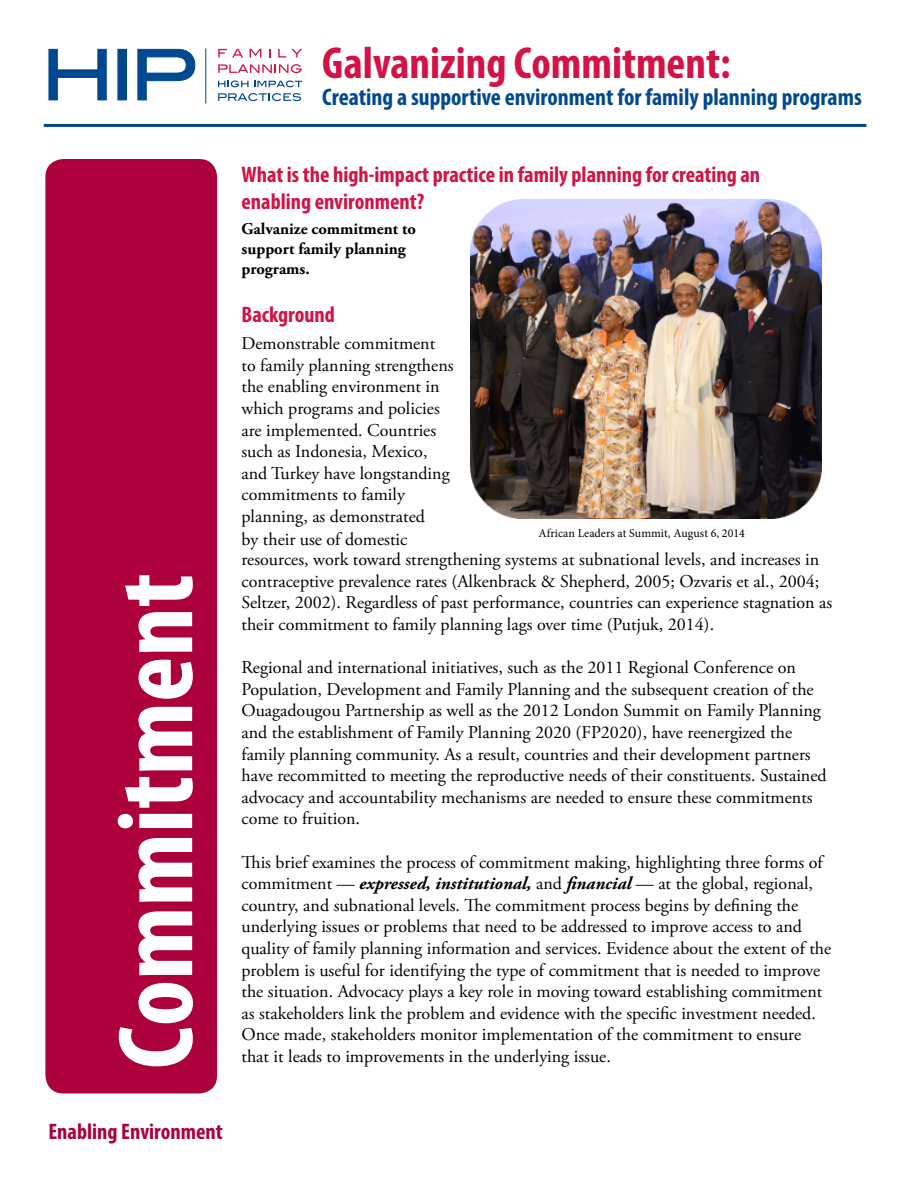
<style>
.page{position:relative;width:918px;height:1188px;background:#fff}
.page>*{position:absolute;margin:0;border:0;box-sizing:border-box;transform-origin:0 0}
.t1{font:700 condensed 108px "Myriad Pro";color:#fff}
.t2{font:700 condensed 45px "Myriad Pro";color:#d31245}
.t3{font:700 condensed 24px "Myriad Pro";color:#004990}
.t4{font:700 condensed 22.5px/27px "Myriad Pro";color:#d31245}
.t5{font:700 condensed 22.5px "Myriad Pro";color:#ad013e}
.t6{font:18px/21.6px "Adobe Garamond Pro";color:#000}
.t7{font:700 16.5px/19.8px "Adobe Garamond Pro";color:#000}
.t8{font:12px "Minion Pro";color:#000}
.s1{font-weight:700;font-style:italic}
</style>
<div class="page">
<div style="left:45px;top:159px;width:172px;height:935px;background:#ad013e;border-radius:18px"></div>
<hr style="left:205px;top:48px;width:1px;height:56px;background:#004990">
<svg style="left:48px;top:49px;width:59px;height:52px"></svg>
<div style="left:118px;top:49px;width:8px;height:51px;background:#004990"></div>
<div style="left:118px;top:49px;width:9px;height:51px;border:1px solid #004990"></div>
<svg style="left:137px;top:49px;width:59px;height:52px"></svg>
<svg style="left:218px;top:80px;width:84px;height:7px"></svg>
<svg style="left:218px;top:93px;width:83px;height:8px"></svg>
<svg style="left:218px;top:49px;width:25px;height:9px"></svg>
<svg style="left:250px;top:49px;width:11px;height:9px"></svg>
<svg style="left:269px;top:49px;width:2px;height:9px"></svg>
<svg style="left:278px;top:49px;width:24px;height:9px"></svg>
<svg style="left:218px;top:64px;width:84px;height:9px"></svg>
<hr style="left:44px;top:124px;width:822px;height:3px;background:#004990">
<img style="left:471px;top:199px;width:350px;height:319px">
<h1 class="t1" style="left:89px;top:1069px;width:497px;rotate:-90deg">Commitment</h1>
<h2 class="t2" style="left:322px;top:35px;width:410px">Galvanizing Commitment:</h2>
<h3 class="t3" style="left:322px;top:82px;width:541px">Creating a supportive environment for family planning programs</h3>
<p class="t4" style="left:242px;top:160px;width:520px">What is the high-impact practice in family planning for creating an enabling environment?</p>
<p class="t7" style="left:242px;top:219px;width:176px">Galvanize commitment to support family planning programs.</p>
<p class="t4" style="left:242px;top:301px;width:95px">Background</p>
<p class="t6" style="left:242px;top:333px;width:214px">Demonstrable commitment to family planning strengthens the enabling environment in which programs and policies are implemented. Countries such as Indonesia, Mexico, and Turkey have longstanding commitments to family planning, as demonstrated</p>
<p class="t6" style="left:242px;top:530px;width:167px">by their use of domestic</p>
<p class="t8" style="left:539px;top:525px;width:208px">African Leaders at Summit, August 6, 2014</p>
<p class="t6" style="left:242px;top:549px;width:592px">resources, work toward strengthening systems at subnational levels, and increases in contraceptive prevalence rates (Alkenbrack &amp; Shepherd, 2005; Ozvaris et al., 2004; Seltzer, 2002). Regardless of past performance, countries can experience stagnation as their commitment to family planning lags over time (Putjuk, 2014).</p>
<p class="t6" style="left:242px;top:657px;width:587px">Regional and international initiatives, such as the 2011 Regional Conference on Population, Development and Family Planning and the subsequent creation of the Ouagadougou Partnership as well as the 2012 London Summit on Family Planning and the establishment of Family Planning 2020 (FP2020), have reenergized the family planning community. As a result, countries and their development partners have recommitted to meeting the reproductive needs of their constituents. Sustained advocacy and accountability mechanisms are needed to ensure these commitments come to fruition.</p>
<p class="t6" style="left:242px;top:852px;width:591px">This brief examines the process of commitment making, highlighting three forms of commitment — <span class="s1">expressed, institutional,</span> and <span class="s1">financial</span> — at the global, regional, country, and subnational levels. The commitment process begins by defining the underlying issues or problems that need to be addressed to improve access to and quality of family planning information and services. Evidence about the extent of the problem is useful for identifying the type of commitment that is needed to improve the situation. Advocacy plays a key role in moving toward establishing commitment as stakeholders link the problem and evidence with the specific investment needed.<br>Once made, stakeholders monitor implementation of the commitment to ensure that it leads to improvements in the underlying issue.</p>
<p class="t5" style="left:48px;top:1118px;width:176px">Enabling Environment</p>
</div>
